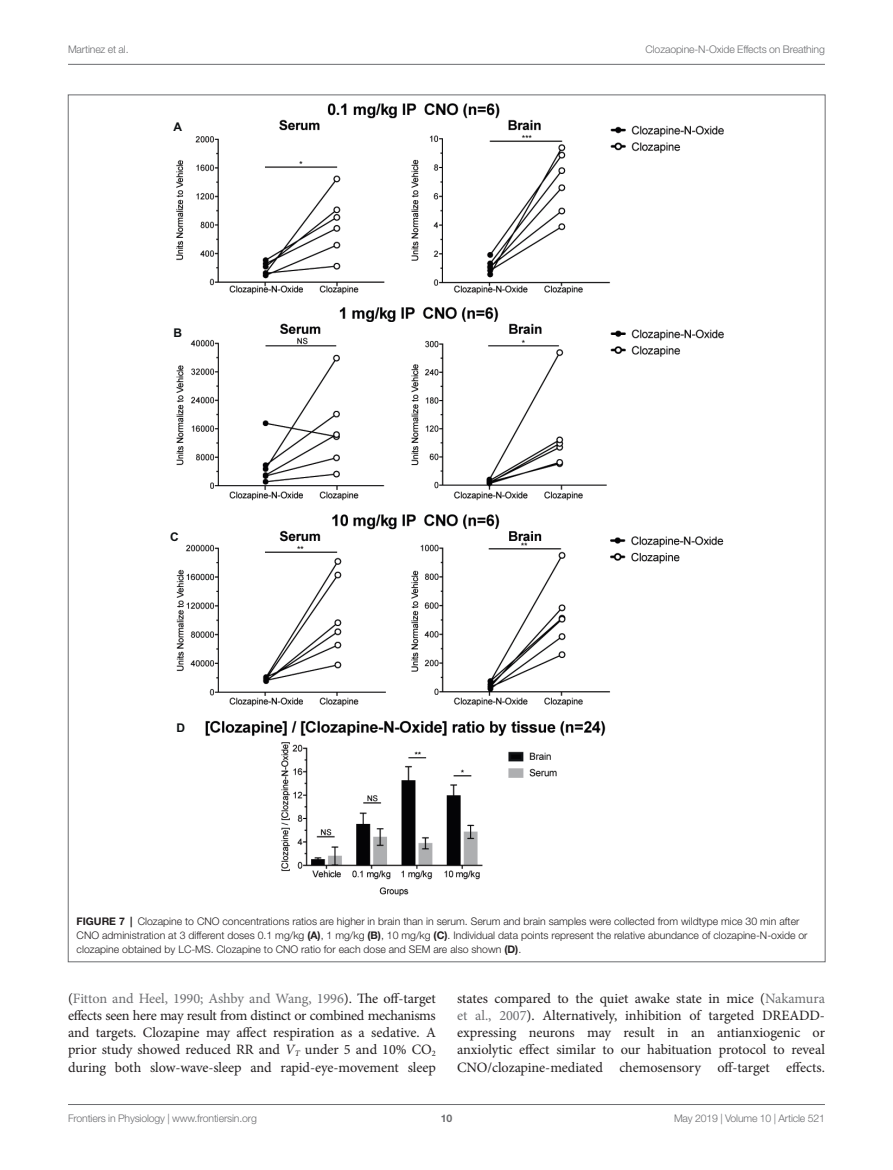
<style>
.page{position:relative;width:893px;height:1170px;background:#fff}
.page>*{position:absolute;margin:0;border:0;box-sizing:border-box;transform-origin:0 0}
.TEXT{font:14.25px/17.2px "Minion Pro";letter-spacing:-.005em;color:#231f20;text-align:justify}
.t1{font:700 12px "Arial";color:#0e1214}
.FIG_LEG{font:300 10.5px/14.2px "Helvetica Neue LT Std";color:#231f20}
.t2{font:300 10.5px "Helvetica Neue LT Std";letter-spacing:-.015em;color:#6c6d70}
.t3{font:700 10.5px "Helvetica Neue LT Std";color:#6c6d70}
.s1{font-weight:700}
.s2{color:#6c6d70}
.s3{font-style:italic}
</style>
<div class="page">
<hr style="left:68px;top:64px;width:757px;height:1px;background:#6c6d70">
<hr style="left:68px;top:1104px;width:757px;height:1px;background:#6c6d70">
<img style="left:176px;top:103px;width:547px;height:792px">
<p class="t2" style="left:68px;top:42px;width:62px">Martinez et al.</p>
<p class="t2" style="left:646px;top:42px;width:181px">Clozaopine-N-Oxide Effects on Breathing</p>
<p class="t1" style="left:174px;top:119px;width:10px">A</p>
<p class="t1" style="left:174px;top:324px;width:10px">B</p>
<p class="t1" style="left:170px;top:529px;width:10px">C</p>
<p class="t1" style="left:176px;top:719px;width:10px">D</p>
<p class="FIG_LEG" style="left:77px;top:913px;width:732px"><span class="s1">FIGURE 7 |</span> Clozapine to CNO concentrations ratios are higher in brain than in serum. Serum and brain samples were collected from wildtype mice 30 min after<br>CNO administration at 3 different doses 0.1 mg/kg <span class="s1">(A)</span>, 1 mg/kg <span class="s1">(B)</span>, 10 mg/kg <span class="s1">(C)</span>. Individual data points represent the relative abundance of clozapine-N-oxide or clozapine obtained by LC-MS. Clozapine to CNO ratio for each dose and SEM are also shown <span class="s1">(D)</span>.</p>
<p class="TEXT" style="left:68px;top:989px;width:369px">(<span class="s2">Fitton and Heel, 1990; Ashby and Wang, 1996</span>). The off-target effects seen here may result from distinct or combined mechanisms and targets. Clozapine may affect respiration as a sedative. A prior study showed reduced RR and <span class="s3">V</span><sub>T</sub> under 5 and 10% CO<sub>2 </sub>during both slow-wave-sleep and rapid-eye-movement sleep</p>
<p class="TEXT" style="left:457px;top:989px;width:369px">states compared to the quiet awake state in mice (<span class="s2">Nakamura et al., 2007</span>). Alternatively, inhibition of targeted DREADD&shy;expressing neurons may result in an antianxiogenic or anxiolytic effect similar to our habituation protocol to reveal CNO/clozapine-mediated chemosensory off-target effects.</p>
<p class="t2" style="left:68px;top:1111px;width:190px">Frontiers in Physiology | www.frontiersin.org</p>
<p class="t3" style="left:441px;top:1111px;width:13px">10</p>
<p class="t2" style="left:674px;top:1111px;width:152px">May 2019 | Volume 10 | Article 521</p>
</div>
